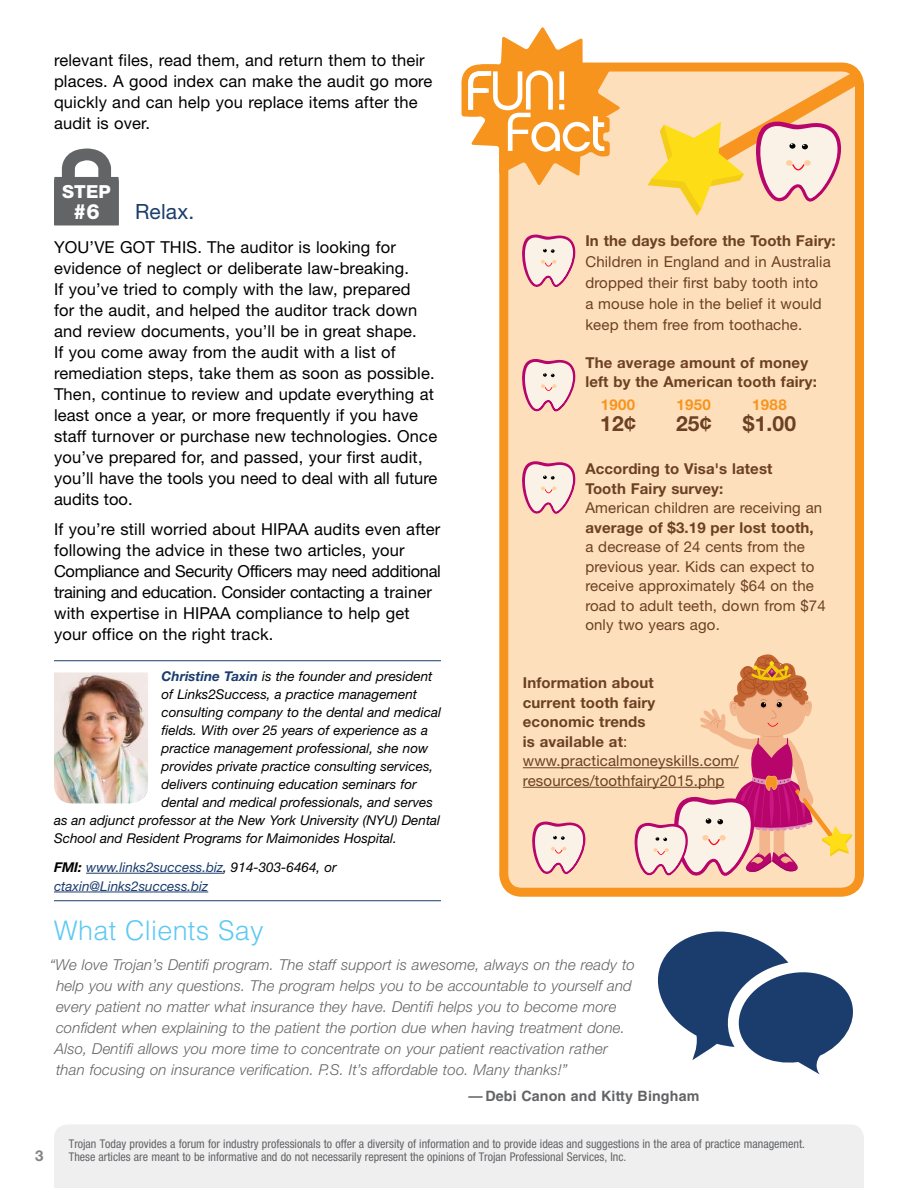
<style>
.page{position:relative;width:918px;height:1188px;background:#fff}
.page>*{position:absolute;margin:0;border:0;box-sizing:border-box;transform-origin:0 0}
.t1{font:300 27px "Helvetica LT Std";letter-spacing:.01em;color:#5dc9f3}
.t2{font:700 21px "Helvetica Neue LT Std";color:#6c4023}
.t3{font:21px "Helvetica Neue LT Std";letter-spacing:.01em;color:#1b3d6d}
.t4{font:800 21px "Helvetica Neue LT Std";color:#fff}
.t5{font:800 18px "Helvetica Neue LT Std";color:#fff}
.t6{font:16.5px/21px "Helvetica Neue LT Std";letter-spacing:.01em;color:#000}
.t7{font:italic 300 15px/21px "Helvetica Neue LT Std";letter-spacing:.01em;color:#636466}
.t8{font:15px/19.5px "Helvetica Neue LT Std";letter-spacing:.01em;color:#6c4023}
.t9{font:700 15px/19.5px "Helvetica Neue LT Std";letter-spacing:.01em;color:#6c4023}
.t10{font:700 15px "Helvetica Neue LT Std";letter-spacing:.02em;color:#f7941e}
.t11{font:700 15px "Helvetica Neue LT Std";color:#828385}
.t12{font:700 14.25px "Helvetica LT Std";letter-spacing:.01em;color:#636466}
.t13{font:italic 13.5px "Helvetica Neue LT Std";color:#000}
.t14{font:italic 13.5px/18.8px "Helvetica Neue LT Std";color:#1b3d6d}
.t15{font:condensed 12px/13.5px "Helvetica Neue LT Std";color:#636466}
.s1{font-weight:700;color:#1b3d6d}
.s2{font-weight:700;color:#000}
.s3{color:#000}
.s4{font-weight:400}
</style>
<div class="page">
<div style="left:54px;top:1125px;width:810px;height:63px;background:#efeff0"></div>
<svg style="left:658px;top:931px;width:195px;height:144px"></svg>
<svg style="left:54px;top:148px;width:65px;height:78px"></svg>
<div style="left:504px;top:67px;width:355px;height:825px;background:#fddfbb;border-radius:18px"></div>
<div style="left:499px;top:63px;width:365px;height:834px;border:9px solid #f7941e;border-radius:18px"></div>
<svg style="left:462px;top:27px;width:158px;height:158px"></svg>
<svg style="left:522px;top:234px;width:54px;height:53px"></svg>
<svg style="left:522px;top:359px;width:54px;height:53px"></svg>
<svg style="left:532px;top:821px;width:54px;height:53px"></svg>
<svg style="left:648px;top:62px;width:212px;height:154px"></svg>
<svg style="left:522px;top:461px;width:54px;height:53px"></svg>
<hr style="left:523px;top:767px;width:216px;height:1px;background:#6c4023">
<hr style="left:523px;top:787px;width:201px;height:1px;background:#6c4023">
<svg style="left:634px;top:654px;width:218px;height:234px"></svg>
<hr style="left:54px;top:660px;width:387px;height:1px;background:#1b3d6d">
<hr style="left:86px;top:873px;width:137px;height:1px;background:#1b3d6d">
<hr style="left:54px;top:900px;width:387px;height:1px;background:#1b3d6d">
<hr style="left:54px;top:892px;width:154px;height:1px;background:#1b3d6d">
<img style="left:54px;top:672px;width:94px;height:131px">
<p class="t6" style="left:54px;top:49px;width:380px">relevant files, read them, and return them to their places. A good index can make the audit go more quickly and can help you replace items after the audit is over.</p>
<p class="t5" style="left:62px;top:180px;width:50px">STEP</p>
<p class="t4" style="left:73px;top:199px;width:28px">#6</p>
<p class="t3" style="left:135px;top:199px;width:61px">Relax.</p>
<p class="t6" style="left:54px;top:237px;width:385px">YOU’VE GOT THIS. The auditor is looking for evidence of neglect or deliberate law-breaking.<br>If you’ve tried to comply with the law, prepared<br>for the audit, and helped the auditor track down and review documents, you’ll be in great shape.<br>If you come away from the audit with a list of remediation steps, take them as soon as possible.<br>Then, continue to review and update everything at least once a year, or more frequently if you have staff turnover or purchase new technologies. Once you’ve prepared for, and passed, your first audit, you’ll have the tools you need to deal with all future audits too.</p>
<p class="t6" style="left:54px;top:519px;width:388px">If you’re still worried about HIPAA audits even after following the advice in these two articles, your Compliance and Security Officers may need additional training and education. Consider contacting a trainer with expertise in HIPAA compliance to help get your office on the right track.</p>
<p class="t13" style="left:162px;top:668px;width:272px"><span class="s1">Christine Taxin</span> is the founder and president</p>
<p class="t13" style="left:162px;top:686px;width:257px">of Links2Success, a practice management</p>
<p class="t13" style="left:162px;top:704px;width:281px">consulting company to the dental and medical</p>
<p class="t13" style="left:162px;top:722px;width:268px">fields. With over 25 years of experience as a</p>
<p class="t13" style="left:162px;top:740px;width:268px">practice management professional, she now</p>
<p class="t13" style="left:162px;top:758px;width:273px">provides private practice consulting services,</p>
<p class="t13" style="left:162px;top:776px;width:257px">delivers continuing education seminars for</p>
<p class="t13" style="left:162px;top:794px;width:273px">dental and medical professionals, and serves</p>
<p class="t13" style="left:54px;top:812px;width:388px">as an adjunct professor at the New York University (NYU) Dental</p>
<p class="t13" style="left:54px;top:830px;width:345px">School and Resident Programs for Maimonides Hospital.</p>
<p class="t14" style="left:54px;top:857px;width:284px"><span class="s2">FMI:</span> www.links2success.biz<span class="s3">, 914-303-6464, or </span>ctaxin@Links2success.biz</p>
<p class="t9" style="left:585px;top:231px;width:252px">In the days before the Tooth Fairy:</p>
<p class="t8" style="left:585px;top:251px;width:247px;line-height:21px">Children in England and in Australia dropped their first baby tooth into<br>a mouse hole in the belief it would keep them free from toothache.</p>
<p class="t9" style="left:585px;top:352px;width:233px">The average amount of money left by the American tooth fairy:</p>
<p class="t10" style="left:601px;top:395px;width:36px">1900</p>
<p class="t2" style="left:600px;top:410px;width:37px">12¢</p>
<p class="t10" style="left:677px;top:395px;width:36px">1950</p>
<p class="t2" style="left:676px;top:410px;width:37px">25¢</p>
<p class="t10" style="left:752px;top:395px;width:36px">1988</p>
<p class="t2" style="left:743px;top:410px;width:55px">$1.00</p>
<p class="t9" style="left:585px;top:459px;width:189px">According to Visa's latest<br>Tooth Fairy survey:</p>
<p class="t8" style="left:585px;top:498px;width:238px">American children are receiving an</p>
<p class="t9" style="left:585px;top:517px;width:230px">average of $3.19 per lost tooth,</p>
<p class="t8" style="left:585px;top:537px;width:242px">a decrease of 24 cents from the previous year. Kids can expect to receive approximately $64 on the road to adult teeth, down from $74 only two years ago.</p>
<p class="t9" style="left:523px;top:673px;width:217px">Information about<br>current tooth fairy<br>economic trends<br>is available at<span class="s4">: www.practicalmoneyskills.com/ resources/toothfairy2015.php</span></p>
<h1 class="t1" style="left:54px;top:914px;width:211px">What Clients Say</h1>
<p class="t7" style="left:55px;top:954px;width:582px;text-indent:-5px">“We love Trojan’s Dentifi program. The staff support is awesome, always on the ready to help you with any questions. The program helps you to be accountable to yourself and every patient no matter what insurance they have. Dentifi helps you to become more confident when explaining to the patient the portion due when having treatment done.<br>Also, Dentifi allows you more time to concentrate on your patient reactivation rather than focusing on insurance verification. P.S. It’s affordable too. Many thanks!”</p>
<p class="t12" style="left:468px;top:1088px;width:232px">— Debi Canon and Kitty Bingham</p>
<p class="t11" style="left:35px;top:1147px;width:10px">3</p>
<p class="t15" style="left:69px;top:1137px;width:738px">Trojan Today provides a forum for industry professionals to offer a diversity of information and to provide ideas and suggestions in the area of practice management.<br>These articles are meant to be informative and do not necessarily represent the opinions of Trojan Professional Services, Inc.</p>
</div>
